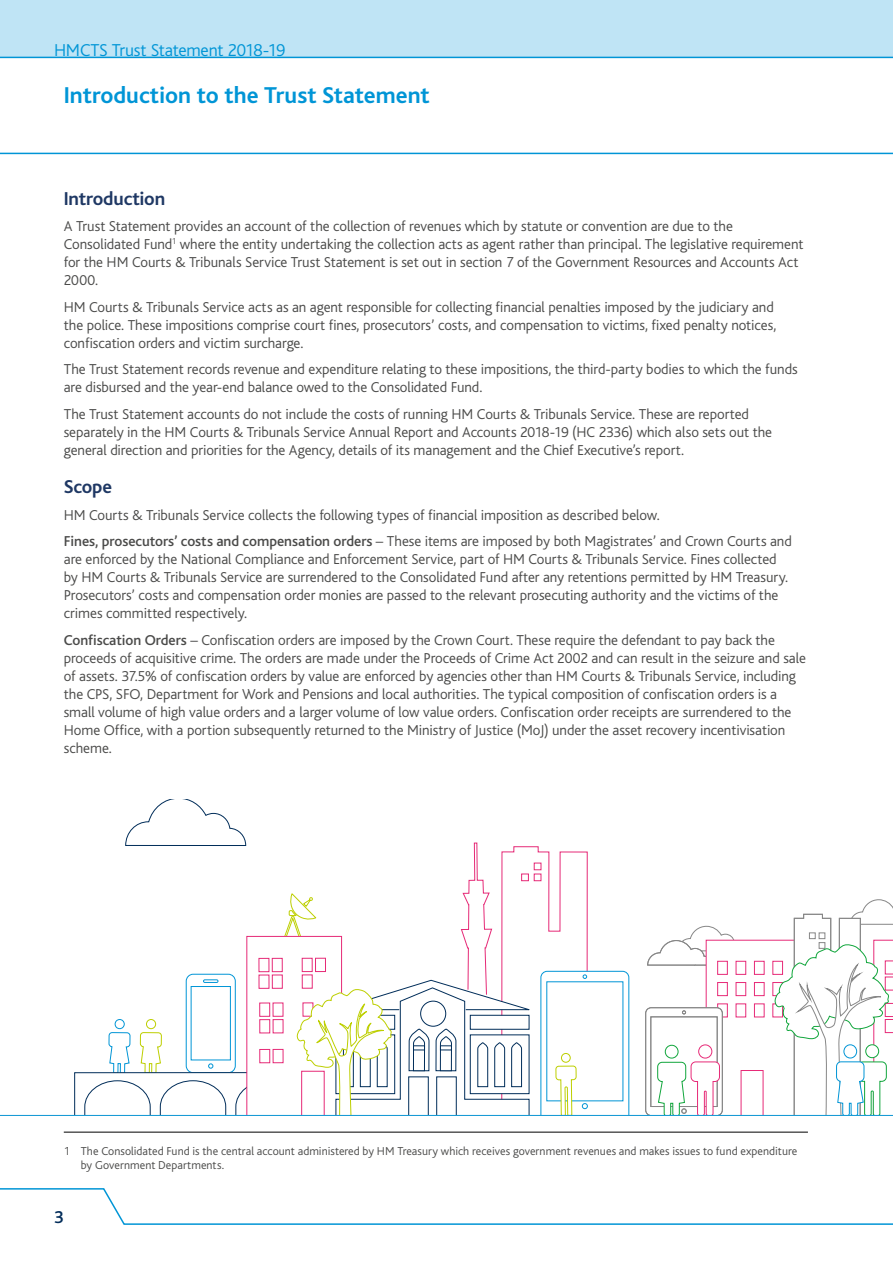
<style>
.page{position:relative;width:893px;height:1263px;background:#fff}
.page>*{position:absolute;margin:0;border:0;box-sizing:border-box;transform-origin:0 0}
.Heading_2{font:700 24px "Bliss";color:#0095d6}
.Heading_3{font:700 19.5px "Bliss";letter-spacing:-.01em;color:#1f3864}
.t1{font:300 18px "Bliss";letter-spacing:-.015em;color:#0095d6}
.t2{font:500 18px "Bliss";color:#032d5a}
.Body{font:300 15px/18px "Bliss";letter-spacing:-.005em;color:#4a4a49}
.Footnote_text{font:300 12px/14.4px "Bliss";color:#4a4a49}
.s1{font-weight:500}
</style>
<div class="page">
<svg style="left:0;top:799px;width:893px;height:334px"></svg>
<svg style="left:0;top:1188px;width:893px;height:37px"></svg>
<hr style="left:64px;top:1132px;width:744px;height:1px;background:#000">
<svg style="left:0;top:152px;width:893px;height:3px;background:#7fc9ea"></svg>
<div style="left:0;top:0;width:893px;height:58px;background:#bfe4f5"></div>
<p class="t1" style="left:54px;top:41px;width:233px">HMCTS Trust Statement 2018-19</p>
<p class="Heading_2" style="left:64px;top:83px;width:368px">Introduction to the Trust Statement</p>
<p class="Heading_3" style="left:64px;top:188px;width:103px">Introduction</p>
<p class="Body" style="left:64px;top:218px;width:741px">A Trust Statement provides an account of the collection of revenues which by statute or convention are due to the Consolidated Fund<sup>1</sup> where the entity undertaking the collection acts as agent rather than principal. The legislative requirement for the HM Courts &amp; Tribunals Service Trust Statement is set out in section 7 of the Government Resources and Accounts Act 2000.</p>
<p class="Body" style="left:64px;top:298px;width:714px">HM Courts &amp; Tribunals Service acts as an agent responsible for collecting financial penalties imposed by the judiciary and the police. These impositions comprise court fines, prosecutors’ costs, and compensation to victims, fixed penalty notices, confiscation orders and victim surcharge.</p>
<p class="Body" style="left:64px;top:361px;width:735px">The Trust Statement records revenue and expenditure relating to these impositions, the third-party bodies to which the funds are disbursed and the year-end balance owed to the Consolidated Fund.</p>
<p class="Body" style="left:64px;top:405px;width:710px">The Trust Statement accounts do not include the costs of running HM Courts &amp; Tribunals Service. These are reported separately in the HM Courts &amp; Tribunals Service Annual Report and Accounts 2018-19 (HC 2336) which also sets out the general direction and priorities for the Agency, details of its management and the Chief Executive’s report.</p>
<p class="Heading_3" style="left:64px;top:476px;width:50px">Scope</p>
<p class="Body" style="left:64px;top:506px;width:597px">HM Courts &amp; Tribunals Service collects the following types of financial imposition as described below.</p>
<p class="Body" style="left:64px;top:532px;width:730px"><span class="s1">Fines, prosecutors’ costs and compensation orders</span> – These items are imposed by both Magistrates’ and Crown Courts and are enforced by the National Compliance and Enforcement Service, part of HM Courts &amp; Tribunals Service. Fines collected by HM Courts &amp; Tribunals Service are surrendered to the Consolidated Fund after any retentions permitted by HM Treasury.<br>Prosecutors’ costs and compensation order monies are passed to the relevant prosecuting authority and the victims of the crimes committed respectively.</p>
<p class="Body" style="left:64px;top:631px;width:744px"><span class="s1">Confiscation Orders</span> – Confiscation orders are imposed by the Crown Court. These require the defendant to pay back the proceeds of acquisitive crime. The orders are made under the Proceeds of Crime Act 2002 and can result in the seizure and sale of assets. 37.5% of confiscation orders by value are enforced by agencies other than HM Courts &amp; Tribunals Service, including the CPS, SFO, Department for Work and Pensions and local authorities. The typical composition of confiscation orders is a small volume of high value orders and a larger volume of low value orders. Confiscation order receipts are surrendered to the Home Office, with a portion subsequently returned to the Ministry of Justice (MoJ) under the asset recovery incentivisation scheme.</p>
<p class="Footnote_text" style="left:81px;top:1144px;width:718px;text-indent:-17px">1 The Consolidated Fund is the central account administered by HM Treasury which receives government revenues and makes issues to fund expenditure by Government Departments.</p>
<p class="t2" style="left:54px;top:1207px;width:11px">3</p>
</div>
